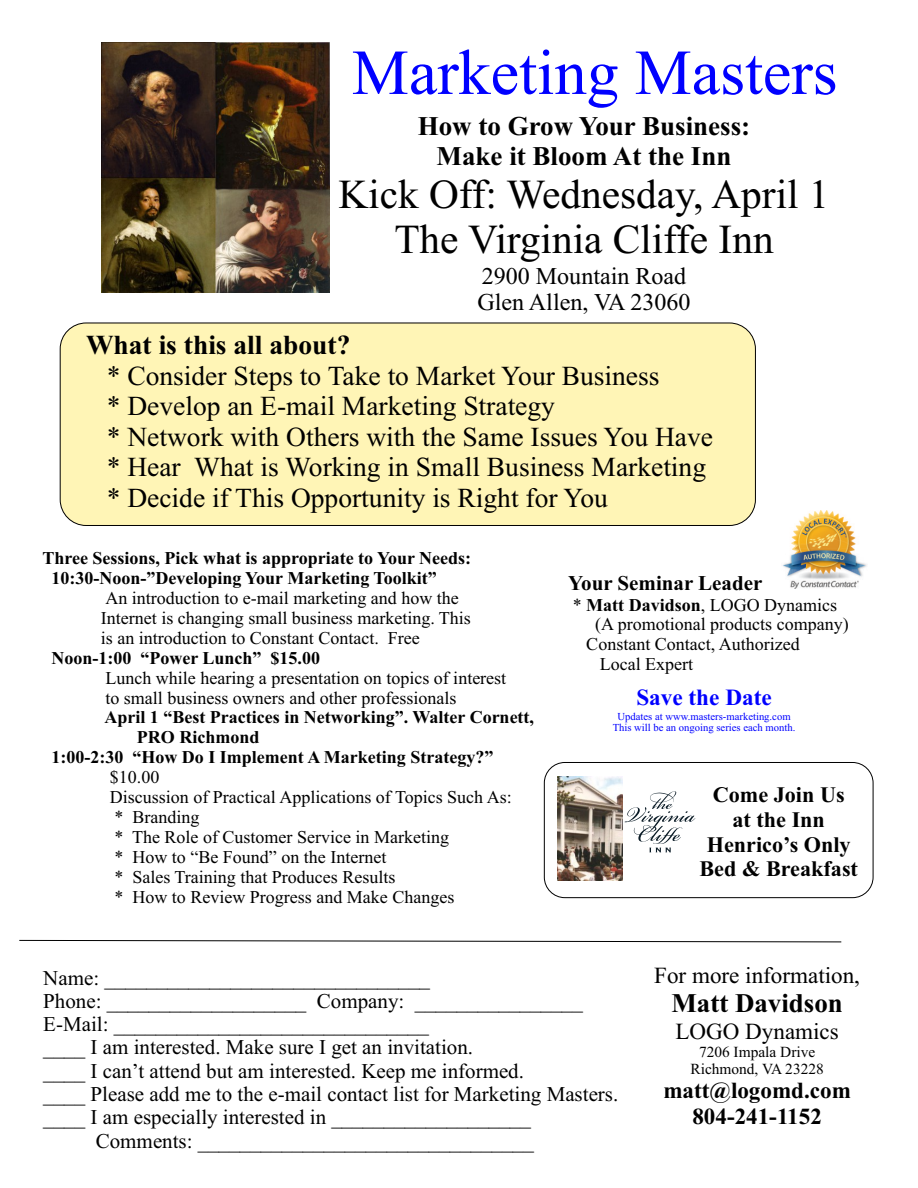
<style>
.page{position:relative;width:918px;height:1188px;background:#fff}
.page>*{position:absolute;margin:0;border:0;box-sizing:border-box;transform-origin:0 0}
.t1{font:64.05px "Times New Roman";color:#00f}
.t2{font:41.25px/45.8px "Times New Roman";color:#000;text-align:center}
.t3{font:27.45px/30.5px "Times New Roman";color:#000}
.t4{font:700 27.45px "Times New Roman";color:#000}
.t5{font:700 27px/29.8px "Times New Roman";color:#000;text-align:center}
.t6{font:24px/26.7px "Times New Roman";color:#000}
.t7{font:700 23.25px "Times New Roman";color:#00f}
.t8{font:23.1px "Times New Roman";color:#000}
.t9{font:700 23.1px/25.5px "Times New Roman";color:#000;text-align:center}
.t10{font:700 22.2px/24.6px "Times New Roman";color:#000;text-align:center}
.t11{font:21px "Times New Roman";color:#000}
.t12{font:700 21px "Times New Roman";color:#000}
.t13{font:18px/20px "Times New Roman";color:#000}
.t14{font:700 18px/20px "Times New Roman";color:#000}
.t15{font:15.45px/17.1px "Times New Roman";color:#000;text-align:center}
.t16{font:10.65px/11.9px "Times New Roman";color:#00f;text-align:center}
.s1{font-weight:700}
</style>
<div class="page">
<svg style="left:625px;top:791px;width:70px;height:61px"></svg>
<img style="left:102px;top:43px;width:227px;height:250px">
<svg style="left:19px;top:940px;width:823px;height:3px"></svg>
<div style="left:60px;top:323px;width:696px;height:203px;background:#fff5b6;border:1px solid #000;border-radius:26px"></div>
<img style="left:782px;top:510px;width:85px;height:79px">
<div style="left:544px;top:762px;width:329px;height:136px;border:1px solid #000;border-radius:21px"></div>
<img style="left:557px;top:777px;width:66px;height:104px">
<h1 class="t1" style="left:352px;top:50px;width:487px">Marketing Masters</h1>
<h3 class="t5" style="left:418px;top:114px;width:334px">How to Grow Your Business:<br>Make it Bloom At the Inn</h3>
<h2 class="t2" style="left:338px;top:175px;width:493px">Kick Off: Wednesday, April 1<br>The Virginia Cliffe Inn</h2>
<h3 class="t6" style="left:477px;top:265px;width:215px">2900 Mountain Road<br>Glen Allen, VA 23060</h3>
<h3 class="t4" style="left:86px;top:336px;width:266px">What is this all about?</h3>
<h3 class="t3" style="left:107px;top:363px;width:608px">* Consider Steps to Take to Market Your Business<br>* Develop an E-mail Marketing Strategy<br>* Network with Others with the Same Issues You Have * Hear What is Working in Small Business Marketing * Decide if This Opportunity is Right for You</h3>
<p class="t14" style="left:51px;top:550px;width:421px;text-indent:-9px">Three Sessions, Pick what is appropriate to Your Needs:<br>10:30-Noon-”Developing Your Marketing Toolkit”</p>
<p class="t13" style="left:101px;top:590px;width:372px">An introduction to e-mail marketing and how the<br>Internet is changing small business marketing. This is an introduction to Constant Contact. Free</p>
<p class="t14" style="left:51px;top:650px;width:270px">Noon-1:00 “Power Lunch” $15.00</p>
<p class="t13" style="left:105px;top:669px;width:402px">Lunch while hearing a presentation on topics of interest to small business owners and other professionals</p>
<p class="t14" style="left:104px;top:709px;width:431px">April 1 “Best Practices in Networking”. Walter Cornett,</p>
<p class="t14" style="left:137px;top:729px;width:124px">PRO Richmond</p>
<p class="t14" style="left:51px;top:749px;width:443px">1:00-2:30 “How Do I Implement A Marketing Strategy?”</p>
<p class="t13" style="left:110px;top:769px;width:403px">$10.00<br>Discussion of Practical Applications of Topics Such As: * Branding<br>* The Role of Customer Service in Marketing<br>* How to “Be Found” on the Internet<br>* Sales Training that Produces Results<br>* How to Review Progress and Make Changes</p>
<p class="t12" style="left:568px;top:576px;width:196px">Your Seminar Leader</p>
<p class="t13" style="left:573px;top:596px;width:266px">* <span class="s1">Matt Davidson</span>, LOGO Dynamics</p>
<p class="t13" style="left:595px;top:616px;width:255px">(A promotional products company)</p>
<p class="t13" style="left:586px;top:636px;width:215px">Constant Contact, Authorized</p>
<p class="t13" style="left:600px;top:656px;width:95px">Local Expert</p>
<p class="t7" style="left:636px;top:689px;width:137px">Save the Date</p>
<p class="t16" style="left:613px;top:711px;width:184px">Updates at www.masters-marketing.com<br>This will be an ongoing series each month.</p>
<p class="t10" style="left:699px;top:785px;width:160px">Come Join Us<br>at the Inn<br>Henrico’s Only<br>Bed &amp; Breakfast</p>
<p class="t11" style="left:43px;top:970px;width:388px">Name: _______________________________</p>
<p class="t11" style="left:43px;top:993px;width:541px">Phone: ___________________ Company: ________________</p>
<p class="t11" style="left:43px;top:1017px;width:387px">E-Mail: ______________________________</p>
<p class="t11" style="left:43px;top:1040px;width:431px">____ I am interested. Make sure I get an invitation.</p>
<p class="t11" style="left:43px;top:1063px;width:482px">____ I can’t attend but am interested. Keep me informed.</p>
<p class="t11" style="left:43px;top:1086px;width:577px">____ Please add me to the e-mail contact list for Marketing Masters.</p>
<p class="t11" style="left:43px;top:1110px;width:489px">____ I am especially interested in ___________________</p>
<p class="t11" style="left:96px;top:1133px;width:440px">Comments: ________________________________</p>
<p class="t8" style="left:654px;top:967px;width:207px">For more information,</p>
<h3 class="t5" style="left:671px;top:991px;width:173px">Matt Davidson</h3>
<p class="t8" style="left:675px;top:1023px;width:165px">LOGO Dynamics</p>
<p class="t15" style="left:691px;top:1045px;width:135px">7206 Impala Drive<br>Richmond, VA 23228</p>
<p class="t9" style="left:663px;top:1080px;width:189px">matt@logomd.com<br>804-241-1152</p>
</div>
